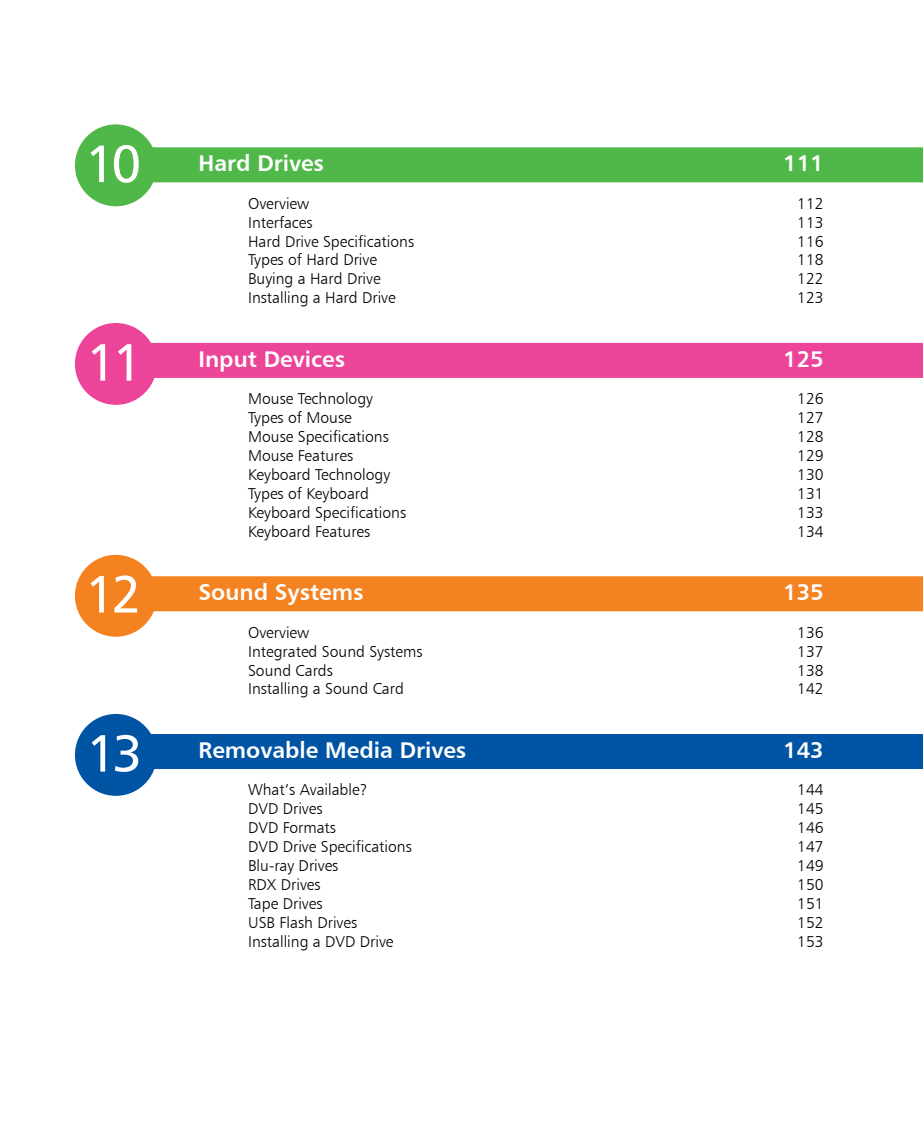
<style>
.page{position:relative;width:923px;height:1127px;background:#fff}
.page>*{position:absolute;margin:0;border:0;box-sizing:border-box;transform-origin:0 0}
.t1{font:52.5px "Humanist 777 BT Roman B";letter-spacing:-.075em;color:#fff}
.t2{font:22.75px "Humanist 777 BT Bold B";color:#fff}
.t3{font:15.75px "Humanist 777 BT Light B";color:#000}
</style>
<div class="page">
<div style="left:99px;top:147px;width:824px;height:35px;background:#50b848"></div>
<div style="left:99px;top:343px;width:824px;height:35px;background:#eb4498"></div>
<div style="left:99px;top:576px;width:824px;height:35px;background:#f58220"></div>
<div style="left:99px;top:733px;width:824px;height:35px;background:#0054a4"></div>
<div style="left:75px;top:124px;width:82px;height:82px;background:#50b848;border-radius:50%"></div>
<div style="left:75px;top:323px;width:82px;height:82px;background:#eb4498;border-radius:50%"></div>
<div style="left:75px;top:554px;width:82px;height:82px;background:#f58220;border-radius:50%"></div>
<div style="left:75px;top:713px;width:82px;height:82px;background:#0054a4;border-radius:50%"></div>
<h1 class="t1" style="left:85px;top:131px;width:58px">10</h1>
<h1 class="t1" style="left:86px;top:329px;width:58px">11</h1>
<h1 class="t1" style="left:85px;top:561px;width:58px">12</h1>
<h1 class="t1" style="left:86px;top:720px;width:58px">13</h1>
<h2 class="t2" style="left:198px;top:149px;width:127px">Hard Drives</h2>
<h2 class="t2" style="left:783px;top:149px;width:42px">111</h2>
<p class="t3" style="left:248px;top:193px;width:63px">Overview</p>
<p class="t3" style="left:797px;top:193px;width:28px">112</p>
<p class="t3" style="left:248px;top:212px;width:66px">Interfaces</p>
<p class="t3" style="left:797px;top:212px;width:28px">113</p>
<p class="t3" style="left:248px;top:231px;width:167px">Hard Drive Specifications</p>
<p class="t3" style="left:797px;top:231px;width:28px">116</p>
<p class="t3" style="left:248px;top:250px;width:130px">Types of Hard Drive</p>
<p class="t3" style="left:797px;top:250px;width:28px">118</p>
<p class="t3" style="left:248px;top:269px;width:134px">Buying a Hard Drive</p>
<p class="t3" style="left:797px;top:269px;width:28px">122</p>
<p class="t3" style="left:248px;top:288px;width:149px">Installing a Hard Drive</p>
<p class="t3" style="left:797px;top:288px;width:28px">123</p>
<h2 class="t2" style="left:198px;top:344px;width:148px">Input Devices</h2>
<h2 class="t2" style="left:783px;top:344px;width:42px">125</h2>
<p class="t3" style="left:248px;top:389px;width:126px">Mouse Technology</p>
<p class="t3" style="left:797px;top:389px;width:28px">126</p>
<p class="t3" style="left:248px;top:408px;width:105px">Types of Mouse</p>
<p class="t3" style="left:797px;top:408px;width:28px">127</p>
<p class="t3" style="left:248px;top:427px;width:142px">Mouse Specifications</p>
<p class="t3" style="left:797px;top:427px;width:28px">128</p>
<p class="t3" style="left:248px;top:446px;width:107px">Mouse Features</p>
<p class="t3" style="left:797px;top:446px;width:28px">129</p>
<p class="t3" style="left:248px;top:464px;width:144px">Keyboard Technology</p>
<p class="t3" style="left:797px;top:464px;width:28px">130</p>
<p class="t3" style="left:248px;top:483px;width:122px">Types of Keyboard</p>
<p class="t3" style="left:797px;top:483px;width:28px">131</p>
<p class="t3" style="left:248px;top:502px;width:159px">Keyboard Specifications</p>
<p class="t3" style="left:797px;top:502px;width:28px">133</p>
<p class="t3" style="left:248px;top:521px;width:124px">Keyboard Features</p>
<p class="t3" style="left:797px;top:521px;width:28px">134</p>
<h2 class="t2" style="left:198px;top:578px;width:166px">Sound Systems</h2>
<h2 class="t2" style="left:783px;top:578px;width:42px">135</h2>
<p class="t3" style="left:248px;top:622px;width:63px">Overview</p>
<p class="t3" style="left:797px;top:622px;width:28px">136</p>
<p class="t3" style="left:248px;top:641px;width:176px">Integrated Sound Systems</p>
<p class="t3" style="left:797px;top:641px;width:28px">137</p>
<p class="t3" style="left:248px;top:660px;width:86px">Sound Cards</p>
<p class="t3" style="left:797px;top:660px;width:28px">138</p>
<p class="t3" style="left:248px;top:679px;width:157px">Installing a Sound Card</p>
<p class="t3" style="left:797px;top:679px;width:28px">142</p>
<h2 class="t2" style="left:198px;top:735px;width:269px">Removable Media Drives</h2>
<h2 class="t2" style="left:783px;top:735px;width:42px">143</h2>
<p class="t3" style="left:248px;top:780px;width:121px">What’s Available?</p>
<p class="t3" style="left:797px;top:780px;width:28px">144</p>
<p class="t3" style="left:248px;top:798px;width:76px">DVD Drives</p>
<p class="t3" style="left:797px;top:798px;width:28px">145</p>
<p class="t3" style="left:248px;top:817px;width:89px">DVD Formats</p>
<p class="t3" style="left:797px;top:817px;width:28px">146</p>
<p class="t3" style="left:248px;top:836px;width:165px">DVD Drive Specifications</p>
<p class="t3" style="left:797px;top:836px;width:28px">147</p>
<p class="t3" style="left:248px;top:855px;width:92px">Blu-ray Drives</p>
<p class="t3" style="left:797px;top:855px;width:28px">149</p>
<p class="t3" style="left:248px;top:874px;width:74px">RDX Drives</p>
<p class="t3" style="left:797px;top:874px;width:28px">150</p>
<p class="t3" style="left:248px;top:893px;width:76px">Tape Drives</p>
<p class="t3" style="left:797px;top:893px;width:28px">151</p>
<p class="t3" style="left:248px;top:912px;width:111px">USB Flash Drives</p>
<p class="t3" style="left:797px;top:912px;width:28px">152</p>
<p class="t3" style="left:248px;top:931px;width:147px">Installing a DVD Drive</p>
<p class="t3" style="left:797px;top:931px;width:28px">153</p>
</div>
